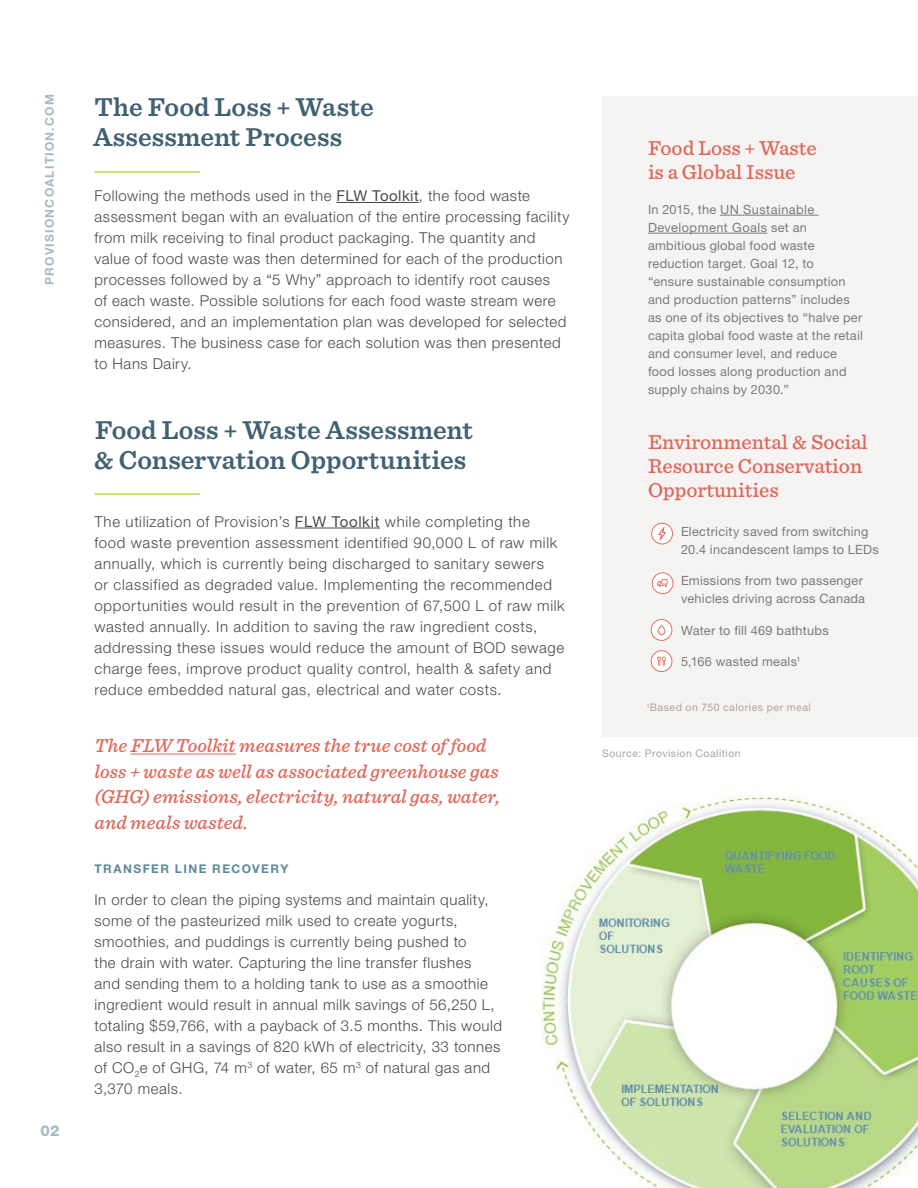
<style>
.page{position:relative;width:918px;height:1188px;background:#fff}
.page>*{position:absolute;margin:0;border:0;box-sizing:border-box;transform-origin:0 0}
.t1{font:600 27px/30px "Sentinel";letter-spacing:.005em;color:#416172}
.t2{font:500 21px/24px "Sentinel";color:#de675a}
.t3{font:italic 500 19.5px/25.5px "Sentinel";color:#de675a;text-align:justify}
.t4{font:300 15px/21px "Helvetica Neue LT Std";letter-spacing:.035em;color:#4b4a4a}
.t5{font:800 15px "Helvetica Neue LT Std";color:#a7b9c3}
.t6{font:12.75px/18px "Helvetica Neue LT Std";letter-spacing:.02em;color:#7d7b79}
.t7{font:700 12px "Helvetica Neue LT Std";letter-spacing:.1em;color:#a7b9c3}
.t8{font:700 12px "Helvetica Neue LT Std";letter-spacing:.125em;color:#5d8a99}
.t9{font:10.5px "Helvetica Neue LT Std";letter-spacing:.05em;color:#aaa5a1}
.s1{font-weight:400}
</style>
<div class="page">
<div style="left:602px;top:96px;width:316px;height:640px;background:#f5f4f3"></div>
<hr style="left:720px;top:215px;width:99px;height:1px;background:#7d7b79">
<hr style="left:648px;top:233px;width:119px;height:1px;background:#7d7b79">
<hr style="left:337px;top:202px;width:82px;height:1px;background:#4b4a4a">
<hr style="left:295px;top:528px;width:85px;height:1px;background:#4b4a4a">
<hr style="left:94px;top:493px;width:106px;height:2px;background:#cadd67">
<hr style="left:94px;top:171px;width:106px;height:2px;background:#cadd67">
<svg style="left:652px;top:572px;width:22px;height:22px"></svg>
<svg style="left:651px;top:619px;width:21px;height:22px"></svg>
<svg style="left:651px;top:650px;width:21px;height:22px"></svg>
<img style="left:541px;top:789px;width:377px;height:399px">
<hr style="left:131px;top:754px;width:105px;height:1px;background:#de675a">
<svg style="left:651px;top:523px;width:22px;height:21px"></svg>
<p class="t7" style="left:42px;top:285px;width:192px;rotate:-90deg">PROVISIONCOALITION.COM</p>
<p class="t5" style="left:40px;top:1121px;width:21px">02</p>
<h1 class="t1" style="left:93px;top:91px;width:282px">The Food Loss + Waste<br>Assessment Process</h1>
<p class="t4" style="left:94px;top:185px;width:476px">Following the methods used in the <span class="s1">FLW Toolkit</span>, the food waste assessment began with an evaluation of the entire processing facility from milk receiving to final product packaging. The quantity and value of food waste was then determined for each of the production processes followed by a “5 Why” approach to identify root causes<br>of each waste. Possible solutions for each food waste stream were considered, and an implementation plan was developed for selected measures. The business case for each solution was then presented to Hans Dairy.</p>
<h1 class="t1" style="left:94px;top:413px;width:381px">Food Loss + Waste Assessment &amp; Conservation Opportunities</h1>
<p class="t4" style="left:94px;top:510px;width:472px">The utilization of Provision’s <span class="s1">FLW Toolkit</span> while completing the<br>food waste prevention assessment identified 90,000 L of raw milk annually, which is currently being discharged to sanitary sewers<br>or classified as degraded value. Implementing the recommended opportunities would result in the prevention of 67,500 L of raw milk wasted annually. In addition to saving the raw ingredient costs, addressing these issues would reduce the amount of BOD sewage charge fees, improve product quality control, health &amp; safety and reduce embedded natural gas, electrical and water costs.</p>
<h2 class="t2" style="left:648px;top:135px;width:170px">Food Loss + Waste is a Global Issue</h2>
<p class="t6" style="left:648px;top:200px;width:216px">In 2015, the UN Sustainable<br>Development Goals set an ambitious global food waste reduction target. Goal 12, to<br>“ensure sustainable consumption and production patterns” includes as one of its objectives to “halve per capita global food waste at the retail and consumer level, and reduce food losses along production and supply chains by 2030.”</p>
<h2 class="t2" style="left:648px;top:429px;width:221px">Environmental &amp; Social<br>Resource Conservation<br>Opportunities</h2>
<p class="t6" style="left:681px;top:522px;width:199px">Electricity saved from switching<br>20.4 incandescent lamps to LEDs</p>
<p class="t6" style="left:681px;top:571px;width:186px">Emissions from two passenger vehicles driving across Canada</p>
<p class="t6" style="left:681px;top:621px;width:149px">Water to fill 469 bathtubs</p>
<p class="t6" style="left:681px;top:652px;width:121px">5,166 wasted meals<sup>1</sup></p>
<p class="t9" style="left:647px;top:701px;width:166px"><sup>1</sup>Based on 750 calories per meal</p>
<h3 class="t3" style="left:94px;top:732px;width:393px">The FLW Toolkit measures the true cost of food</h3>
<p class="t9" style="left:602px;top:748px;width:140px">Source: Provision Coalition</p>
<h3 class="t3" style="left:94px;top:757px;width:407px">loss + waste as well as associated greenhouse gas (GHG) emissions, electricity, natural gas, water, and meals wasted.</h3>
<p class="t8" style="left:94px;top:861px;width:195px">TRANSFER LINE RECOVERY</p>
<p class="t4" style="left:94px;top:888px;width:409px">In order to clean the piping systems and maintain quality, some of the pasteurized milk used to create yogurts, smoothies, and puddings is currently being pushed to<br>the drain with water. Capturing the line transfer flushes<br>and sending them to a holding tank to use as a smoothie ingredient would result in annual milk savings of 56,250 L, totaling $59,766, with a payback of 3.5 months. This would also result in a savings of 820 kWh of electricity, 33 tonnes of CO<sub>2</sub>e of GHG, 74 m<sup>3</sup> of water, 65 m<sup>3</sup> of natural gas and 3,370 meals.</p>
</div>
